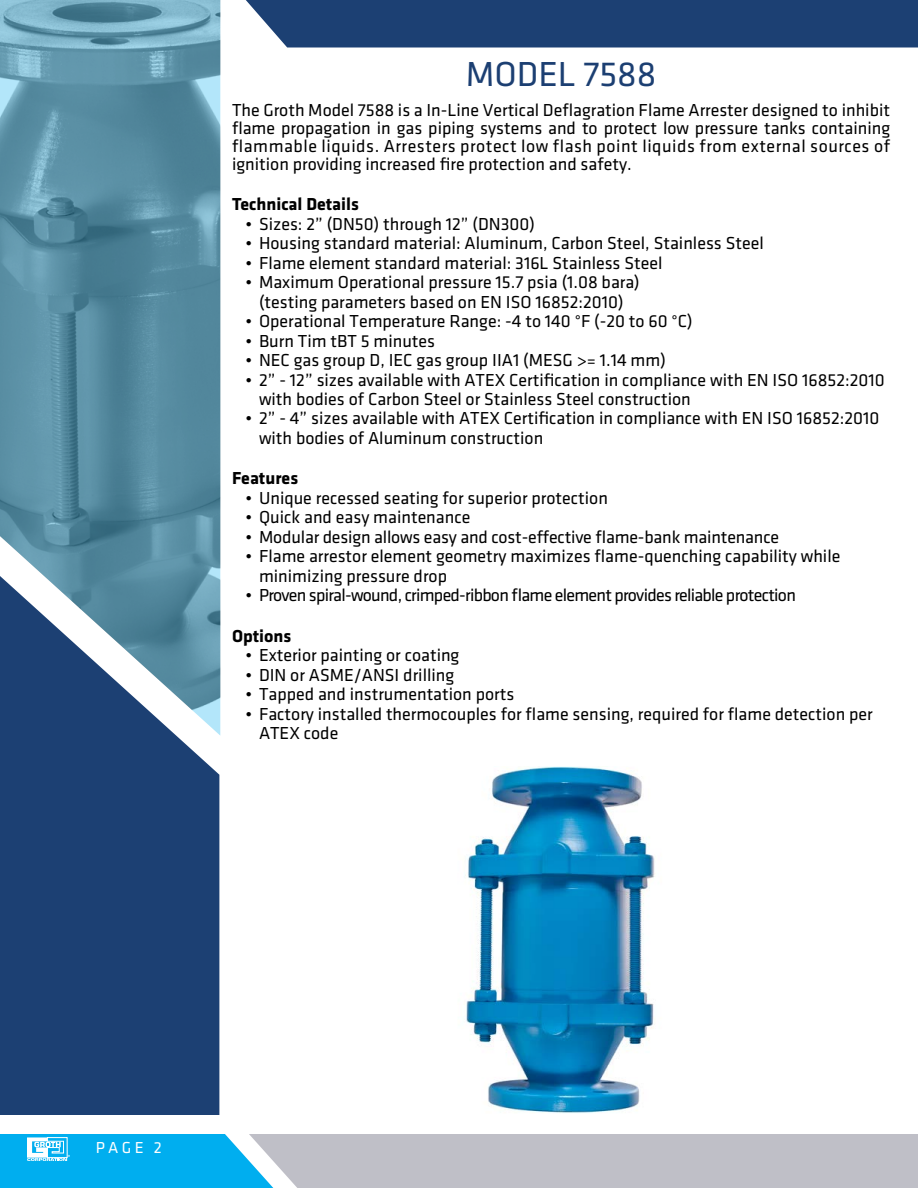
<style>
.page{position:relative;width:918px;height:1188px;background:#fff}
.page>*{position:absolute;margin:0;border:0;box-sizing:border-box;transform-origin:0 0}
.t1{font:36px "Klavika";color:#1c3f72}
.t2{font:18px/19.5px "Klavika";color:#000}
.t3{font:18px "Klavika";letter-spacing:-.04em;color:#000}
.t4{font:700 18px "Klavika";color:#000}
.t5{font:16.5px "Klavika";color:#fff}
</style>
<div class="page">
<div style="left:0;top:736px;width:219px;height:379px;background:#1c4073"></div>
<div style="left:246px;top:0;width:672px;height:47px;background:#1c4073"></div>
<svg style="left:0;top:1134px;width:918px;height:54px;background:#8fbcd3"></svg>
<img style="left:464px;top:766px;width:191px;height:347px">
<svg style="left:0;top:0;width:220px;height:736px;background:#5d8da4"></svg>
<h1 class="t1" style="left:466px;top:56px;width:192px">MODEL 7588</h1>
<p class="t2" style="left:232px;top:101px;width:660px;line-height:18px;text-align:justify">The Groth Model 7588 is a In-Line Vertical Deflagration Flame Arrester designed to inhibit flame propagation in gas piping systems and to protect low pressure tanks containing flammable liquids. Arresters protect low flash point liquids from external sources of ignition providing increased fire protection and safety.</p>
<p class="t4" style="left:232px;top:194px;width:128px">Technical Details</p>
<p class="t2" style="left:246px;top:214px;width:291px">• Sizes: 2” (DN50) through 12” (DN300)</p>
<p class="t2" style="left:246px;top:234px;width:520px">• Housing standard material: Aluminum, Carbon Steel, Stainless Steel</p>
<p class="t2" style="left:246px;top:253px;width:418px">• Flame element standard material: 316L Stainless Steel</p>
<p class="t2" style="left:246px;top:273px;width:396px;text-align:center">• Maximum Operational pressure 15.7 psia (1.08 bara) (testing parameters based on EN ISO 16852:2010)</p>
<p class="t2" style="left:246px;top:312px;width:449px">• Operational Temperature Range: -4 to 140 °F (-20 to 60 °C)</p>
<p class="t2" style="left:246px;top:331px;width:191px">• Burn Tim tBT 5 minutes</p>
<p class="t2" style="left:246px;top:351px;width:422px">• NEC gas group D, IEC gas group IIA1 (MESG &gt;= 1.14 mm)</p>
<p class="t2" style="left:259px;top:370px;width:627px;text-indent:-14px">• 2” - 12” sizes available with ATEX Certification in compliance with EN ISO 16852:2010 with bodies of Carbon Steel or Stainless Steel construction</p>
<p class="t2" style="left:259px;top:409px;width:622px;text-indent:-14px">• 2” - 4” sizes available with ATEX Certification in compliance with EN ISO 16852:2010 with bodies of Aluminum construction</p>
<p class="t4" style="left:232px;top:469px;width:68px">Features</p>
<p class="t2" style="left:246px;top:488px;width:364px">• Unique recessed seating for superior protection</p>
<p class="t2" style="left:246px;top:508px;width:226px">• Quick and easy maintenance</p>
<p class="t2" style="left:246px;top:527px;width:535px">• Modular design allows easy and cost-effective flame-bank maintenance</p>
<p class="t2" style="left:259px;top:547px;width:583px;text-indent:-14px">• Flame arrestor element geometry maximizes flame-quenching capability while minimizing pressure drop</p>
<p class="t3" style="left:246px;top:586px;width:552px">• Proven spiral-wound, crimped-ribbon flame element provides reliable protection</p>
<p class="t4" style="left:232px;top:626px;width:61px">Options</p>
<p class="t2" style="left:246px;top:646px;width:215px">• Exterior painting or coating</p>
<p class="t2" style="left:246px;top:665px;width:210px">• DIN or ASME/ANSI drilling</p>
<p class="t2" style="left:246px;top:685px;width:270px">• Tapped and instrumentation ports</p>
<p class="t2" style="left:259px;top:704px;width:615px;text-indent:-14px">• Factory installed thermocouples for flame sensing, required for flame detection per<br>ATEX code</p>
<p class="t5" style="left:96px;top:1139px;width:67px">PAGE 2</p>
</div>
